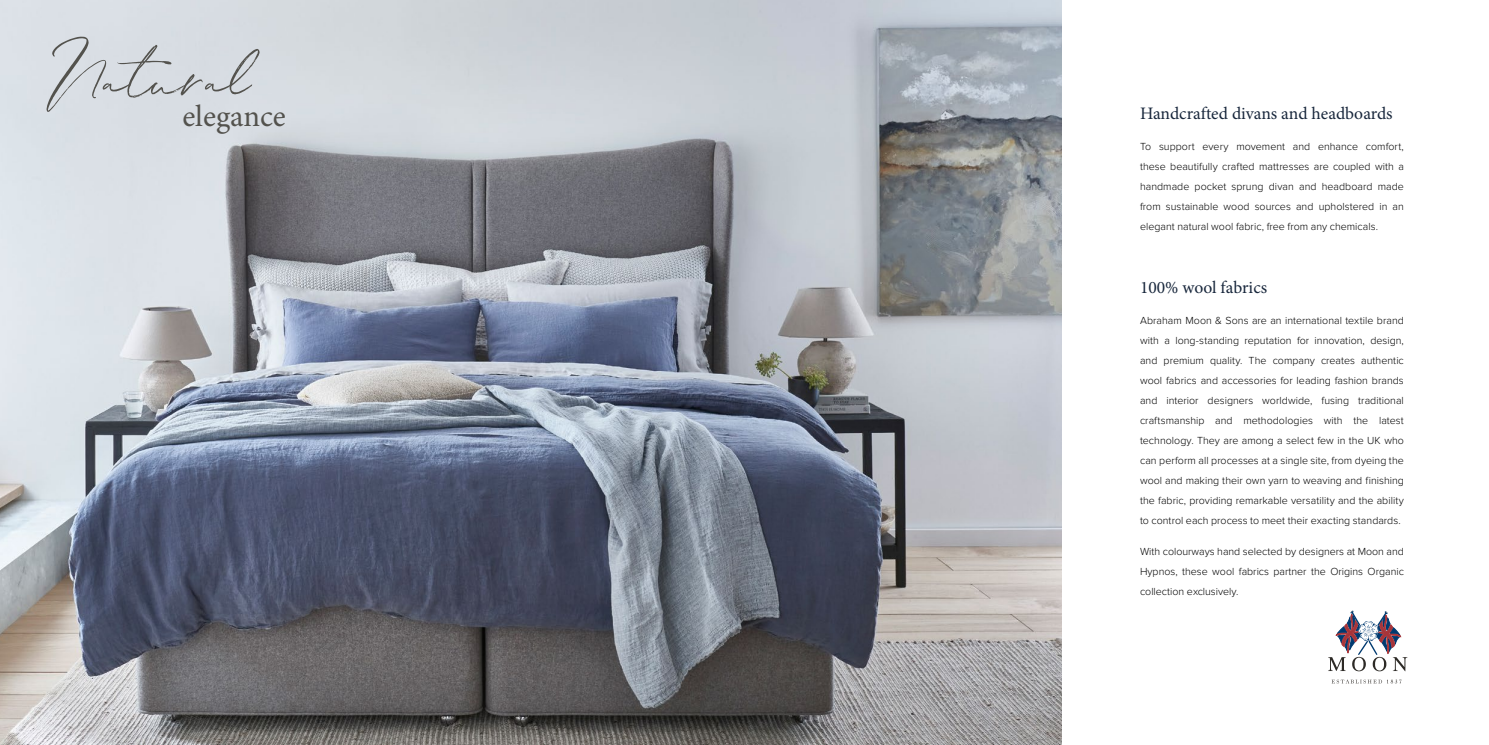
<style>
.page{position:relative;width:1489px;height:745px;background:#fff}
.page>*{position:absolute;margin:0;border:0;box-sizing:border-box;transform-origin:0 0}
.t1{font:75.38px "Stay Classy Duo Script Brush";color:#53524d}
.t2{font:30.5px "Minion Pro";color:#53524d}
.t3{font:17.5px "Minion Pro";letter-spacing:-.005em;color:#18273c}
.t4{font:300 10.62px/20px "Proxima Nova";color:#000;text-align:justify}
</style>
<div class="page">
<img style="left:0;top:0;width:1061px;height:744px">
<svg style="left:1328px;top:610px;width:79px;height:61px"></svg>
<svg style="left:1331px;top:679px;width:70px;height:4px"></svg>
<h1 class="t1" style="left:53px;top:24px;width:199px">Natural</h1>
<h2 class="t2" style="left:182px;top:95px;width:105px">elegance</h2>
<h3 class="t3" style="left:1139px;top:101px;width:254px">Handcrafted divans and headboards</h3>
<p class="t4" style="left:1139px;top:136px;width:265px">To support every movement and enhance comfort, these beautifully crafted mattresses are coupled with a handmade pocket sprung divan and headboard made from sustainable wood sources and upholstered in an elegant natural wool fabric, free from any chemicals.</p>
<h3 class="t3" style="left:1139px;top:275px;width:129px">100% wool fabrics</h3>
<p class="t4" style="left:1139px;top:310px;width:265px">Abraham Moon &amp; Sons are an international textile brand with a long-standing reputation for innovation, design, and premium quality. The company creates authentic wool fabrics and accessories for leading fashion brands and interior designers worldwide, fusing traditional craftsmanship and methodologies with the latest technology. They are among a select few in the UK who can perform all processes at a single site, from dyeing the wool and making their own yarn to weaving and finishing the fabric, providing remarkable versatility and the ability to control each process to meet their exacting standards.</p>
<p class="t4" style="left:1139px;top:540px;width:265px">With colourways hand selected by designers at Moon and Hypnos, these wool fabrics partner the Origins Organic collection exclusively.</p>
</div>
